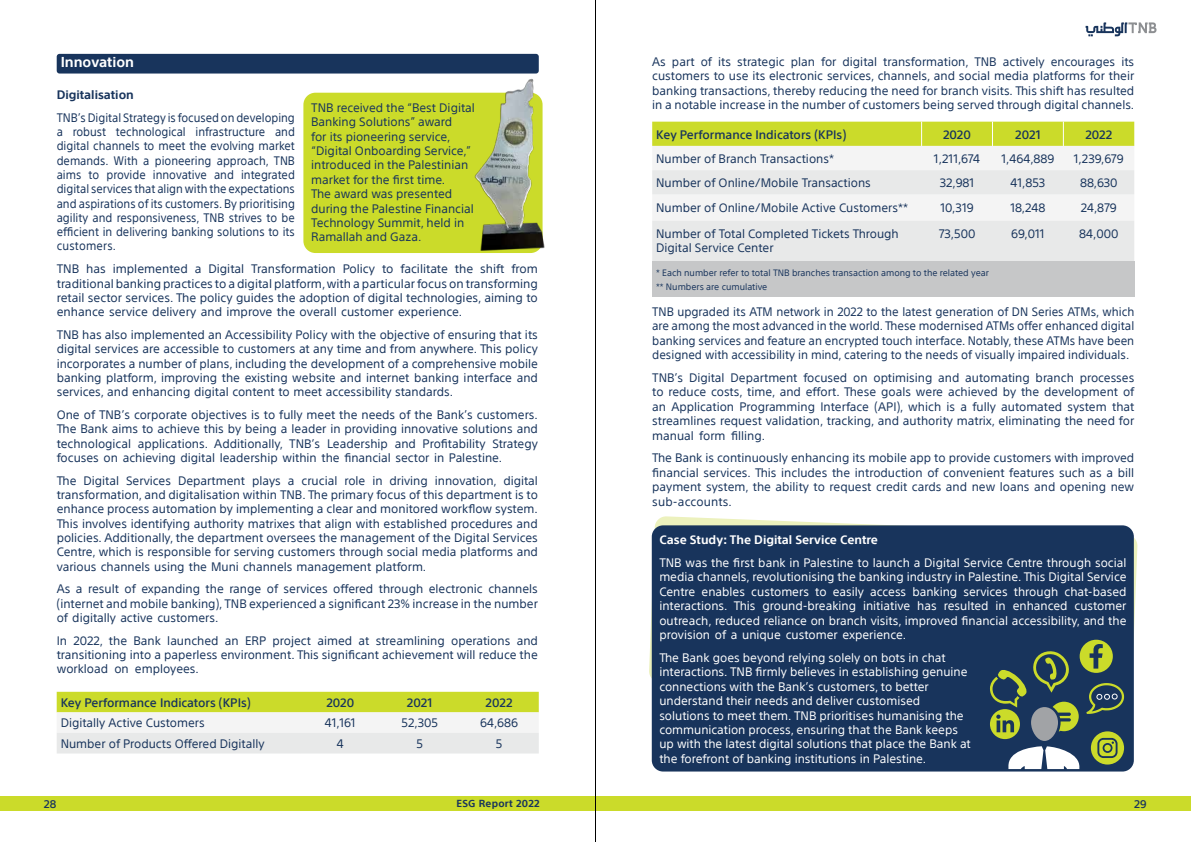
<style>
.page{position:relative;width:1191px;height:842px;background:#fff}
.page>*{position:absolute;margin:0;border:0;box-sizing:border-box;transform-origin:0 0}
.t1{font:700 14px "SST Arabic";color:#fff}
.t2{font:12px/14.4px "SST Arabic";color:#18345c;text-align:justify}
.t3{font:12px/14.4px "SST Arabic";color:#fff;text-align:justify}
.t4{font:12px/14.3px "SST Arabic";color:#18345c;text-align:justify;scale:.94 1}
.t5{font:500 12px "SST Arabic";color:#18345c}
.t6{font:700 12px "SST Arabic";color:#fff}
.t7{font:700 12px "SST Arabic";color:#18345c}
.t8{font:500 11px "SST Arabic";color:#18345c}
.t9{font:700 10px "SST Arabic";letter-spacing:.025em;color:#18345c}
.t10{font:9px/13.6px "SST Arabic";color:#18345c}
</style>
<div class="page">
<div style="left:0;top:796px;width:1191px;height:15px;background:#cbdb2a"></div>
<hr style="left:595px;top:0;width:1px;height:842px;background:#000">
<svg style="left:1085px;top:22px;width:71px;height:14px"></svg>
<div style="left:57px;top:54px;width:482px;height:20px;background:#18345c;border-radius:3px"></div>
<svg style="left:57px;top:692px;width:482px;height:61px"></svg>
<div style="left:652px;top:221px;width:482px;height:40px;background:#e8e9e9"></div>
<div style="left:652px;top:261px;width:482px;height:36px;background:#c6c7c8"></div>
<svg style="left:652px;top:122px;width:482px;height:99px"></svg>
<svg style="left:649px;top:516px;width:488px;height:185px"></svg>
<div style="left:652px;top:525px;width:481px;height:246px;background:#18345c;border-radius:11px"></div>
<svg style="left:990px;top:640px;width:134px;height:129px"></svg>
<div style="left:303px;top:93px;width:239px;height:160px;background:#cbdb2a;border-radius:12px"></div>
<img style="left:468px;top:73px;width:77px;height:177px">
<p class="t1" style="left:61px;top:54px;width:75px">Innovation</p>
<p class="t7" style="left:57px;top:88px;width:79px">Digitalisation</p>
<p class="t4" style="left:57px;top:110px;width:255px">TNB’s Digital Strategy is focused on developing a robust technological infrastructure and digital channels to meet the evolving market demands. With a pioneering approach, TNB aims to provide innovative and integrated digital services that align with the expectations and aspirations of its customers. By prioritising agility and responsiveness, TNB strives to be efficient in delivering banking solutions to its customers.</p>
<p class="t2" style="left:57px;top:262px;width:483px">TNB has implemented a Digital Transformation Policy to facilitate the shift from traditional banking practices to a digital platform, with a particular focus on transforming retail sector services. The policy guides the adoption of digital technologies, aiming to enhance service delivery and improve the overall customer experience.</p>
<p class="t2" style="left:57px;top:328px;width:483px">TNB has also implemented an Accessibility Policy with the objective of ensuring that its digital services are accessible to customers at any time and from anywhere. This policy incorporates a number of plans, including the development of a comprehensive mobile banking platform, improving the existing website and internet banking interface and services, and enhancing digital content to meet accessibility standards.</p>
<p class="t2" style="left:57px;top:408px;width:483px">One of TNB’s corporate objectives is to fully meet the needs of the Bank’s customers.<br>The Bank aims to achieve this by being a leader in providing innovative solutions and technological applications. Additionally, TNB’s Leadership and Profitability Strategy focuses on achieving digital leadership within the financial sector in Palestine.</p>
<p class="t2" style="left:57px;top:473px;width:483px">The Digital Services Department plays a crucial role in driving innovation, digital transformation, and digitalisation within TNB. The primary focus of this department is to enhance process automation by implementing a clear and monitored workflow system.<br>This involves identifying authority matrixes that align with established procedures and policies. Additionally, the department oversees the management of the Digital Services Centre, which is responsible for serving customers through social media platforms and various channels using the Muni channels management platform.</p>
<p class="t2" style="left:57px;top:582px;width:483px">As a result of expanding the range of services offered through electronic channels (internet and mobile banking), TNB experienced a significant 23% increase in the number of digitally active customers.</p>
<p class="t2" style="left:57px;top:633px;width:483px">In 2022, the Bank launched an ERP project aimed at streamlining operations and transitioning into a paperless environment. This significant achievement will reduce the workload on employees.</p>
<p class="t5" style="left:61px;top:695px;width:191px">Key Performance Indicators (KPIs)</p>
<p class="t5" style="left:326px;top:695px;width:29px">2020</p>
<p class="t5" style="left:407px;top:695px;width:27px">2021</p>
<p class="t5" style="left:485px;top:695px;width:28px">2022</p>
<p class="t2" style="left:61px;top:716px;width:146px">Digitally Active Customers</p>
<p class="t2" style="left:325px;top:716px;width:32px">41,161</p>
<p class="t2" style="left:401px;top:716px;width:38px">52,305</p>
<p class="t2" style="left:480px;top:716px;width:40px">64,686</p>
<p class="t2" style="left:61px;top:736px;width:205px">Number of Products Offered Digitally</p>
<p class="t2" style="left:337px;top:736px;width:8px">4</p>
<p class="t2" style="left:416px;top:736px;width:8px">5</p>
<p class="t2" style="left:496px;top:736px;width:8px">5</p>
<p class="t2" style="left:311px;top:101px;width:165px;text-align:left">TNB received the “Best Digital<br>Banking Solutions” award<br>for its pioneering service, “Digital Onboarding Service,” introduced in the Palestinian market for the first time.<br>The award was presented during the Palestine Financial<br>Technology Summit, held in<br>Ramallah and Gaza.</p>
<p class="t2" style="left:652px;top:55px;width:483px">As part of its strategic plan for digital transformation, TNB actively encourages its customers to use its electronic services, channels, and social media platforms for their banking transactions, thereby reducing the need for branch visits. This shift has resulted in a notable increase in the number of customers being served through digital channels.</p>
<p class="t5" style="left:656px;top:128px;width:191px">Key Performance Indicators (KPIs)</p>
<p class="t5" style="left:943px;top:128px;width:29px">2020</p>
<p class="t5" style="left:1015px;top:128px;width:27px">2021</p>
<p class="t5" style="left:1085px;top:128px;width:28px">2022</p>
<p class="t2" style="left:656px;top:152px;width:179px">Number of Branch Transactions*</p>
<p class="t2" style="left:934px;top:152px;width:48px">1,211,674</p>
<p class="t2" style="left:1001px;top:152px;width:55px">1,464,889</p>
<p class="t2" style="left:1073px;top:152px;width:51px">1,239,679</p>
<p class="t2" style="left:656px;top:176px;width:216px">Number of Online/Mobile Transactions</p>
<p class="t2" style="left:939px;top:176px;width:36px">32,981</p>
<p class="t2" style="left:1010px;top:176px;width:36px">41,853</p>
<p class="t2" style="left:1080px;top:176px;width:39px">88,630</p>
<p class="t2" style="left:656px;top:200px;width:253px">Number of Online/Mobile Active Customers**</p>
<p class="t2" style="left:940px;top:200px;width:35px">10,319</p>
<p class="t2" style="left:1010px;top:200px;width:37px">18,248</p>
<p class="t2" style="left:1080px;top:200px;width:38px">24,879</p>
<p class="t2" style="left:656px;top:227px;width:244px">Number of Total Completed Tickets Through<br>Digital Service Center</p>
<p class="t2" style="left:938px;top:227px;width:38px">73,500</p>
<p class="t2" style="left:1011px;top:227px;width:35px">69,011</p>
<p class="t2" style="left:1079px;top:227px;width:41px">84,000</p>
<p class="t10" style="left:656px;top:266px;width:334px">* Each number refer to total TNB branches transaction among to the related year ** Numbers are cumulative</p>
<p class="t2" style="left:652px;top:304px;width:483px">TNB upgraded its ATM network in 2022 to the latest generation of DN Series ATMs, which are among the most advanced in the world. These modernised ATMs offer enhanced digital banking services and feature an encrypted touch interface. Notably, these ATMs have been designed with accessibility in mind, catering to the needs of visually impaired individuals.</p>
<p class="t2" style="left:652px;top:371px;width:483px">TNB’s Digital Department focused on optimising and automating branch processes to reduce costs, time, and effort. These goals were achieved by the development of an Application Programming Interface (API), which is a fully automated system that streamlines request validation, tracking, and authority matrix, eliminating the need for manual form filling.</p>
<p class="t2" style="left:652px;top:451px;width:483px">The Bank is continuously enhancing its mobile app to provide customers with improved financial services. This includes the introduction of convenient features such as a bill payment system, the ability to request credit cards and new loans and opening new sub-accounts.</p>
<p class="t6" style="left:659px;top:533px;width:220px">Case Study: The Digital Service Centre</p>
<p class="t3" style="left:659px;top:556px;width:469px">TNB was the first bank in Palestine to launch a Digital Service Centre through social media channels, revolutionising the banking industry in Palestine. This Digital Service Centre enables customers to easily access banking services through chat-based interactions. This ground-breaking initiative has resulted in enhanced customer outreach, reduced reliance on branch visits, improved financial accessibility, and the provision of a unique customer experience.</p>
<p class="t3" style="left:659px;top:650px;width:313px;text-align:left">The Bank goes beyond relying solely on bots in chat interactions. TNB firmly believes in establishing genuine connections with the Bank’s customers, to better understand their needs and deliver customised solutions to meet them. TNB prioritises humanising the communication process, ensuring that the Bank keeps up with the latest digital solutions that place the Bank at the forefront of banking institutions in Palestine.</p>
<p class="t8" style="left:44px;top:798px;width:14px">28</p>
<p class="t9" style="left:456px;top:797px;width:85px">ESG Report 2022</p>
<p class="t8" style="left:1134px;top:798px;width:14px">29</p>
</div>
